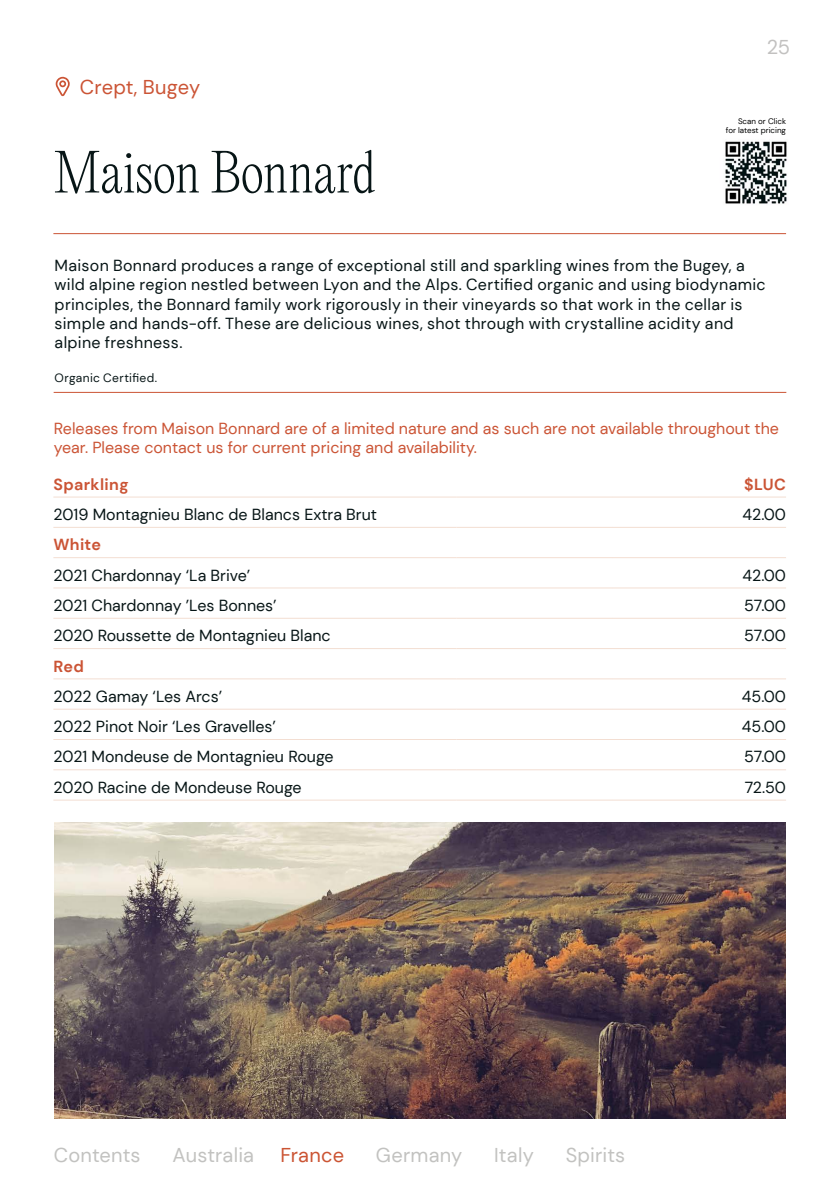
<style>
.page{position:relative;width:840px;height:1191px;background:#fff}
.page>*{position:absolute;margin:0;border:0;box-sizing:border-box;transform-origin:0 0}
.t1{font:200 52px "PP Editorial New";color:#071516}
.t2{font:20px "DM Sans";letter-spacing:.005em;color:#c2c2c0}
.t3{font:20px "DM Sans";color:#cb5435}
.t4{font:20px "DM Sans";letter-spacing:.005em;color:#cb5433}
.t5{font:20px "DM Sans";color:#c2c1c0}
.t6{font:16px/19.2px "DM Sans";letter-spacing:.01em;color:#071516}
.t7{font:16px/19.2px "DM Sans";color:#cb5435}
.t8{font:700 16px "DM Sans";letter-spacing:.025em;color:#cb5435}
.t9{font:12px "DM Sans";letter-spacing:.03em;color:#071516}
.t10{font:8px/9.6px "DM Sans";color:#000;text-align:right}
</style>
<div class="page">
<svg style="left:56px;top:77px;width:14px;height:19px"></svg>
<hr style="left:53px;top:233px;width:732px;height:1px;background:#cb5435">
<hr style="left:54px;top:392px;width:731px;height:1px;background:#cb5435">
<img style="left:725px;top:141px;width:62px;height:63px">
<img style="left:54px;top:822px;width:731px;height:297px">
<hr style="left:53px;top:496px;width:403px;height:1px;background:#f3ded2">
<hr style="left:456px;top:496px;width:156px;height:1px;background:#f3ded2">
<hr style="left:612px;top:496px;width:86px;height:1px;background:#f3ded2">
<hr style="left:698px;top:496px;width:87px;height:1px;background:#f3ded2">
<hr style="left:53px;top:527px;width:403px;height:1px;background:#f3ded2">
<hr style="left:456px;top:527px;width:156px;height:1px;background:#f3ded2">
<hr style="left:612px;top:527px;width:86px;height:1px;background:#f3ded2">
<hr style="left:698px;top:527px;width:87px;height:1px;background:#f3ded2">
<hr style="left:53px;top:557px;width:403px;height:1px;background:#f3ded2">
<hr style="left:456px;top:557px;width:156px;height:1px;background:#f3ded2">
<hr style="left:612px;top:557px;width:86px;height:1px;background:#f3ded2">
<hr style="left:698px;top:557px;width:87px;height:1px;background:#f3ded2">
<hr style="left:53px;top:587px;width:403px;height:1px;background:#f3ded2">
<hr style="left:456px;top:587px;width:156px;height:1px;background:#f3ded2">
<hr style="left:612px;top:587px;width:86px;height:1px;background:#f3ded2">
<hr style="left:698px;top:587px;width:87px;height:1px;background:#f3ded2">
<hr style="left:53px;top:618px;width:403px;height:1px;background:#f3ded2">
<hr style="left:456px;top:618px;width:156px;height:1px;background:#f3ded2">
<hr style="left:612px;top:618px;width:86px;height:1px;background:#f3ded2">
<hr style="left:698px;top:618px;width:87px;height:1px;background:#f3ded2">
<hr style="left:53px;top:648px;width:403px;height:1px;background:#f3ded2">
<hr style="left:456px;top:648px;width:156px;height:1px;background:#f3ded2">
<hr style="left:612px;top:648px;width:86px;height:1px;background:#f3ded2">
<hr style="left:698px;top:648px;width:87px;height:1px;background:#f3ded2">
<hr style="left:53px;top:678px;width:403px;height:1px;background:#f3ded2">
<hr style="left:456px;top:678px;width:156px;height:1px;background:#f3ded2">
<hr style="left:612px;top:678px;width:86px;height:1px;background:#f3ded2">
<hr style="left:698px;top:678px;width:87px;height:1px;background:#f3ded2">
<hr style="left:53px;top:708px;width:403px;height:1px;background:#f3ded2">
<hr style="left:456px;top:708px;width:156px;height:1px;background:#f3ded2">
<hr style="left:612px;top:708px;width:86px;height:1px;background:#f3ded2">
<hr style="left:698px;top:708px;width:87px;height:1px;background:#f3ded2">
<hr style="left:53px;top:739px;width:403px;height:1px;background:#f3ded2">
<hr style="left:456px;top:739px;width:156px;height:1px;background:#f3ded2">
<hr style="left:612px;top:739px;width:86px;height:1px;background:#f3ded2">
<hr style="left:698px;top:739px;width:87px;height:1px;background:#f3ded2">
<hr style="left:53px;top:769px;width:403px;height:1px;background:#f3ded2">
<hr style="left:456px;top:769px;width:156px;height:1px;background:#f3ded2">
<hr style="left:612px;top:769px;width:86px;height:1px;background:#f3ded2">
<hr style="left:698px;top:769px;width:87px;height:1px;background:#f3ded2">
<hr style="left:53px;top:799px;width:403px;height:1px;background:#f3ded2">
<hr style="left:456px;top:799px;width:156px;height:1px;background:#f3ded2">
<hr style="left:612px;top:799px;width:86px;height:1px;background:#f3ded2">
<hr style="left:698px;top:799px;width:87px;height:1px;background:#f3ded2">
<p class="t3" style="left:80px;top:75px;width:122px">Crept, Bugey</p>
<h1 class="t1" style="left:54px;top:137px;width:323px">Maison Bonnard</h1>
<p class="t5" style="left:766px;top:34px;width:25px">25</p>
<p class="t10" style="left:725px;top:116px;width:62px">Scan or Click for latest pricing</p>
<p class="t6" style="left:55px;top:256px;width:712px">Maison Bonnard produces a range of exceptional still and sparkling wines from the Bugey, a wild alpine region nestled between Lyon and the Alps. Certified organic and using biodynamic principles, the Bonnard family work rigorously in their vineyards so that work in the cellar is simple and hands-off. These are delicious wines, shot through with crystalline acidity and alpine freshness.</p>
<p class="t9" style="left:55px;top:370px;width:104px">Organic Certified.</p>
<p class="t7" style="left:54px;top:418px;width:726px">Releases from Maison Bonnard are of a limited nature and as such are not available throughout the year. Please contact us for current pricing and availability.</p>
<p class="t8" style="left:53px;top:474px;width:77px">Sparkling</p>
<p class="t8" style="left:743px;top:474px;width:43px">$LUC</p>
<p class="t6" style="left:53px;top:505px;width:325px">2019 Montagnieu Blanc de Blancs Extra Brut</p>
<p class="t6" style="left:742px;top:505px;width:45px">42.00</p>
<p class="t8" style="left:53px;top:535px;width:49px">White</p>
<p class="t6" style="left:53px;top:565px;width:198px">2021 Chardonnay ‘La Brive’</p>
<p class="t6" style="left:742px;top:565px;width:45px">42.00</p>
<p class="t6" style="left:53px;top:595px;width:225px">2021 Chardonnay ’Les Bonnes’</p>
<p class="t6" style="left:743px;top:595px;width:43px">57.00</p>
<p class="t6" style="left:53px;top:626px;width:279px">2020 Roussette de Montagnieu Blanc</p>
<p class="t6" style="left:743px;top:626px;width:43px">57.00</p>
<p class="t8" style="left:53px;top:656px;width:32px">Red</p>
<p class="t6" style="left:53px;top:686px;width:170px">2022 Gamay ‘Les Arcs’</p>
<p class="t6" style="left:741px;top:686px;width:46px">45.00</p>
<p class="t6" style="left:53px;top:717px;width:224px">2022 Pinot Noir ‘Les Gravelles’</p>
<p class="t6" style="left:741px;top:717px;width:46px">45.00</p>
<p class="t6" style="left:53px;top:747px;width:281px">2021 Mondeuse de Montagnieu Rouge</p>
<p class="t6" style="left:743px;top:747px;width:43px">57.00</p>
<p class="t6" style="left:53px;top:777px;width:250px">2020 Racine de Mondeuse Rouge</p>
<p class="t6" style="left:744px;top:777px;width:43px">72.50</p>
<p class="t2" style="left:54px;top:1142px;width:88px">Contents</p>
<p class="t2" style="left:172px;top:1142px;width:83px">Australia</p>
<p class="t4" style="left:280px;top:1142px;width:65px">France</p>
<p class="t2" style="left:376px;top:1142px;width:88px">Germany</p>
<p class="t2" style="left:494px;top:1142px;width:41px">Italy</p>
<p class="t2" style="left:565px;top:1142px;width:61px">Spirits</p>
</div>
